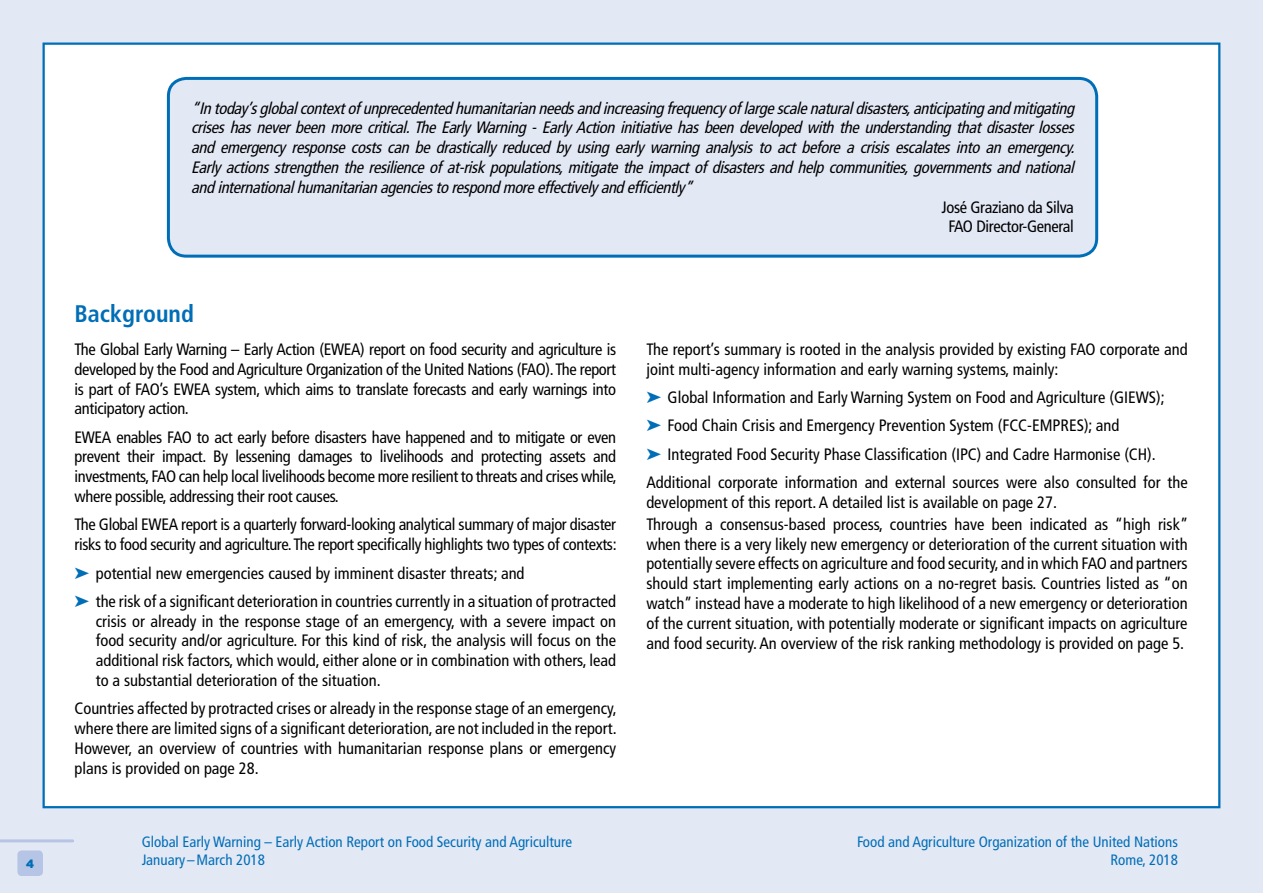
<style>
.page{position:relative;width:1263px;height:893px;background:#e3e8f5}
.page>*{position:absolute;margin:0;border:0;box-sizing:border-box;transform-origin:0 0}
.TM_Title_3_B{font:700 condensed 24px "Frutiger LT Std";color:#006eb7}
.Text_BIG{font:condensed 16.5px/19.8px "Frutiger LT Std";color:#000;text-align:justify}
.Text_BIG-2{font:italic condensed 16.5px/19.8px "Frutiger LT Std";color:#000;text-align:justify}
.Text_BIG-3{font:condensed 16.5px/19.8px "Frutiger LT Std";letter-spacing:-.02em;color:#000}
.t1{font:condensed 15px/17.5px "Frutiger LT Std";color:#006eb7;text-align:right}
.t2{font:12px "Panton Black Caps";color:#006eb7}
.s1{color:#006eb7}
</style>
<div class="page">
<hr style="left:0;top:839px;width:73px;height:3px;background:#b6c5e5">
<div style="left:17px;top:850px;width:26px;height:26px;background:#b6c5e5;border-radius:4px"></div>
<div style="left:42px;top:42px;width:1179px;height:767px;background:#fff"></div>
<div style="left:168px;top:78px;width:929px;height:178px;background:#e3e8f5;border-radius:18px"></div>
<div style="left:167px;top:77px;width:931px;height:181px;border:3px solid #006eb7;border-radius:18px"></div>
<p class="t2" style="left:26px;top:856px;width:9px">4</p>
<p class="Text_BIG-2" style="left:191px;top:98px;width:889px">“Intoday’sglobalcontextofunprecedentedhumanitarianneedsandincreasingfrequencyoflargescalenaturaldisasters,anticipatingandmitigating crises has never been more critical.The EarlyWarning - EarlyAction initiative has been developed with the understanding that disaster losses and emergency response costs can be drastically reduced by using early warning analysis to act before a crisis escalates into an emergency.<br>Earlyactionsstrengthentheresilienceofat-riskpopulations,mitigatetheimpactofdisastersandhelpcommunities,governmentsandnational andinternationalhumanitarianagenciestorespondmoreeffectivelyandefficiently”</p>
<p class="Text_BIG-3" style="left:941px;top:197px;width:134px;text-align:center">José Graziano da Silva<br>FAO Director-General</p>
<p class="TM_Title_3_B" style="left:75px;top:300px;width:121px">Background</p>
<p class="Text_BIG" style="left:75px;top:339px;width:543px">The Global Early Warning – Early Action (EWEA) report on food security and agriculture is developed by the Food and Agriculture Organization of the United Nations (FAO). The report is part of FAO’s EWEA system, which aims to translate forecasts and early warnings into anticipatory action.</p>
<p class="Text_BIG" style="left:75px;top:427px;width:544px">EWEA enables FAO to act early before disasters have happened and to mitigate or even prevent their impact. By lessening damages to livelihoods and protecting assets and investments, FAO can help local livelihoods become more resilient to threats and crises while, where possible, addressing their root causes.</p>
<p class="Text_BIG-3" style="left:75px;top:515px;width:544px">The Global EWEA report is a quarterly forward-looking analytical summary of major disaster risks to food security and agriculture. The report specifically highlights two types of contexts:</p>
<p class="Text_BIG" style="left:75px;top:563px;width:451px"><span class="s1">➤</span> potential new emergencies caused by imminent disaster threats; and</p>
<p class="Text_BIG" style="left:96px;top:591px;width:522px;text-indent:-21px"><span class="s1">➤</span> the risk of a significant deterioration in countries currently in a situation of protracted crisis or already in the response stage of an emergency, with a severe impact on food security and/or agriculture. For this kind of risk, the analysis will focus on the additional risk factors, which would, either alone or in combination with others, lead to a substantial deterioration of the situation.</p>
<p class="Text_BIG" style="left:75px;top:699px;width:544px">Countries affected by protracted crises or already in the response stage of an emergency, where there are limited signs of a significant deterioration, are not included in the report.<br>However, an overview of countries with humanitarian response plans or emergency plans is provided on page 28.</p>
<p class="t1" style="left:142px;top:833px;width:432px;text-align:left">Global Early Warning – Early Action Report on Food Security and Agriculture<br>January –March 2018</p>
<p class="Text_BIG" style="left:646px;top:339px;width:543px">The report’s summary is rooted in the analysis provided by existing FAO corporate and joint multi-agency information and early warning systems, mainly:</p>
<p class="Text_BIG" style="left:646px;top:388px;width:520px"><span class="s1">➤</span> Global Information and Early Warning System on Food and Agriculture (GIEWS);</p>
<p class="Text_BIG" style="left:646px;top:416px;width:474px"><span class="s1">➤</span> Food Chain Crisis and Emergency Prevention System (FCC-EMPRES); and</p>
<p class="Text_BIG" style="left:646px;top:444px;width:511px"><span class="s1">➤</span> Integrated Food Security Phase Classification (IPC) and Cadre Harmonise (CH).</p>
<p class="Text_BIG" style="left:646px;top:472px;width:543px">Additional corporate information and external sources were also consulted for the development of this report. A detailed list is available on page 27.</p>
<p class="Text_BIG" style="left:646px;top:514px;width:543px">Through a consensus-based process, countries have been indicated as “high risk” when there is a very likely new emergency or deterioration of the current situation with potentially severe effects on agriculture and food security, and in which FAO and partners should start implementing early actions on a no-regret basis. Countries listed as “on watch” instead have a moderate to high likelihood of a new emergency or deterioration of the current situation, with potentially moderate or significant impacts on agriculture and food security. An overview of the risk ranking methodology is provided on page 5.</p>
<p class="t1" style="left:857px;top:833px;width:322px">Food and Agriculture Organization of the United Nations<br>Rome, 2018</p>
</div>
